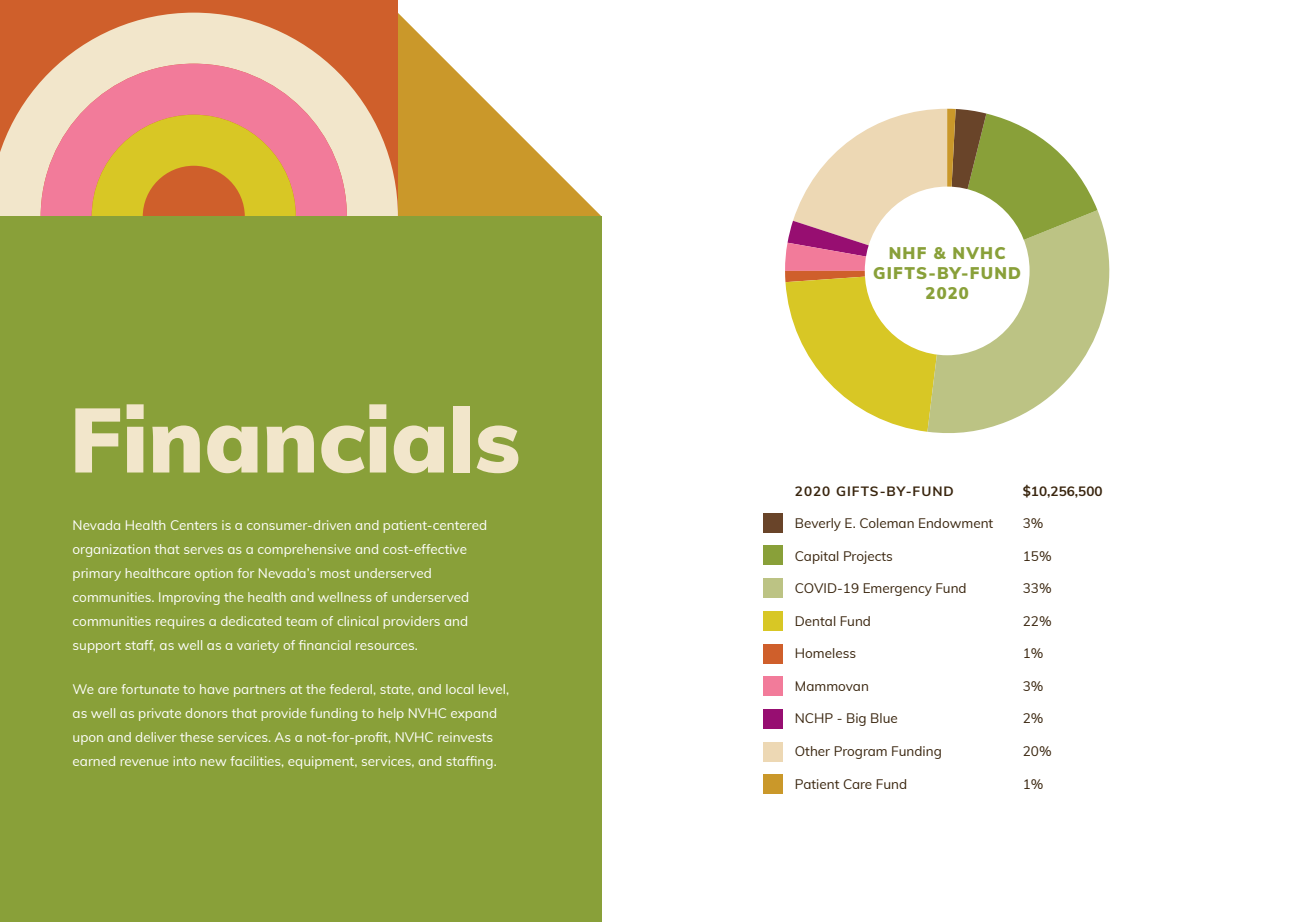
<style>
.page{position:relative;width:1300px;height:922px;background:#fff}
.page>*{position:absolute;margin:0;border:0;box-sizing:border-box;transform-origin:0 0}
.t1{font:900 90px "Muli";color:#f2e6cb}
.t2{font:900 16.5px "Muli";letter-spacing:.075em;color:#89a039}
.t3{font:13.5px/24px "Muli";color:#fff}
.t4{font:13.5px "Muli";color:#39250e}
.t5{font:700 13.5px "Muli";letter-spacing:.075em;color:#39250e}
.t6{font:13.5px "Muli";color:#39250e}
</style>
<div class="page">
<svg style="left:398px;top:13px;width:203px;height:204px"></svg>
<div style="left:0;top:0;width:397px;height:217px;background:#cf5f2b"></div>
<svg style="left:0;top:13px;width:398px;height:204px;fill:#f2e6cb"></svg>
<svg style="left:41px;top:64px;width:306px;height:153px;background:#e7a27a"></svg>
<div style="left:0;top:217px;width:601px;height:704px;background:#89a039"></div>
<div style="left:762px;top:513px;width:20px;height:19px;background:#694429"></div>
<div style="left:762px;top:545px;width:20px;height:20px;background:#89a039"></div>
<div style="left:762px;top:578px;width:20px;height:19px;background:#bcc384"></div>
<div style="left:762px;top:611px;width:20px;height:19px;background:#d8c725"></div>
<div style="left:762px;top:643px;width:20px;height:20px;background:#cf5f2b"></div>
<div style="left:762px;top:676px;width:20px;height:19px;background:#f27b9a"></div>
<div style="left:762px;top:709px;width:20px;height:19px;background:#970e71"></div>
<div style="left:762px;top:741px;width:20px;height:20px;background:#edd8b4"></div>
<div style="left:762px;top:774px;width:20px;height:19px;background:#ca982a"></div>
<svg style="left:785px;top:109px;width:325px;height:324px"></svg>
<div style="left:864px;top:186px;width:165px;height:169px;background:#fff;border-radius:50%"></div>
<p class="t1" style="left:70px;top:373px;width:452px">Financials</p>
<p class="t3" style="left:73px;top:512px;width:416px">Nevada Health Centers is a consumer-driven and patient-centered organization that serves as a comprehensive and cost-effective primary healthcare option for Nevada’s most underserved communities. Improving the health and wellness of underserved communities requires a dedicated team of clinical providers and support staff, as well as a variety of financial resources.</p>
<p class="t3" style="left:73px;top:676px;width:438px">We are fortunate to have partners at the federal, state, and local level, as well as private donors that provide funding to help NVHC expand upon and deliver these services. As a not-for-profit, NVHC reinvests earned revenue into new facilities, equipment, services, and staffing.</p>
<p class="t2" style="left:888px;top:241px;width:118px">NHF &amp; NVHC</p>
<p class="t2" style="left:873px;top:261px;width:149px">GIFTS-BY-FUND</p>
<p class="t2" style="left:925px;top:281px;width:45px">2020</p>
<p class="t5" style="left:794px;top:481px;width:160px">2020 GIFTS-BY-FUND</p>
<p class="t5" style="left:1022px;top:481px;width:81px">$10,256,500</p>
<p class="t4" style="left:794px;top:513px;width:200px">Beverly E. Coleman Endowment</p>
<p class="t6" style="left:1022px;top:513px;width:22px">3%</p>
<p class="t4" style="left:794px;top:546px;width:99px">Capital Projects</p>
<p class="t6" style="left:1022px;top:546px;width:30px">15%</p>
<p class="t4" style="left:794px;top:578px;width:173px">COVID-19 Emergency Fund</p>
<p class="t6" style="left:1022px;top:578px;width:30px">33%</p>
<p class="t4" style="left:794px;top:611px;width:78px">Dental Fund</p>
<p class="t6" style="left:1022px;top:611px;width:30px">22%</p>
<p class="t4" style="left:794px;top:643px;width:63px">Homeless</p>
<p class="t6" style="left:1022px;top:643px;width:22px">1%</p>
<p class="t4" style="left:794px;top:676px;width:76px">Mammovan</p>
<p class="t6" style="left:1022px;top:676px;width:22px">3%</p>
<p class="t4" style="left:794px;top:708px;width:104px">NCHP - Big Blue</p>
<p class="t6" style="left:1022px;top:708px;width:22px">2%</p>
<p class="t4" style="left:794px;top:741px;width:148px">Other Program Funding</p>
<p class="t6" style="left:1022px;top:741px;width:30px">20%</p>
<p class="t4" style="left:794px;top:773px;width:114px">Patient Care Fund</p>
<p class="t6" style="left:1022px;top:773px;width:22px">1%</p>
</div>
